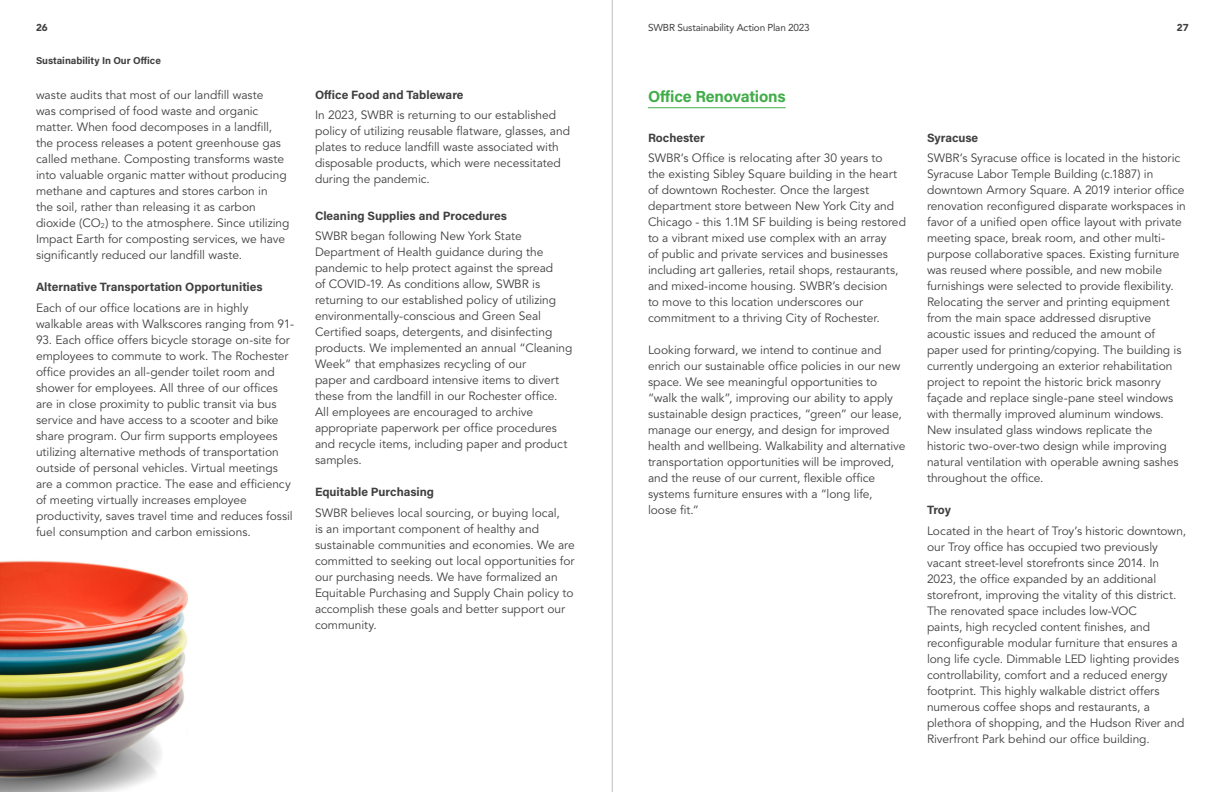
<style>
.page{position:relative;width:1224px;height:792px;background:#fff}
.page>*{position:absolute;margin:0;border:0;box-sizing:border-box;transform-origin:0 0}
.B16{font:700 16px "Acumin Pro";letter-spacing:-.01em;color:#41ad49}
.B12{font:12px/16px "Avenir LT Std";letter-spacing:-.005em;color:#404040}
.H12{font:700 12px "Acumin Pro";color:#404040}
.t1{font:10px "Avenir LT Std";letter-spacing:-.02em;color:#404040}
.H12-2{font:700 10px "Acumin Pro";color:#404040}
.t2{font:900 10px "Avenir LT Std";color:#404040}
</style>
<div class="page">
<hr style="left:648px;top:107px;width:138px;height:1px;background:#41ad49">
<img style="left:0;top:560px;width:188px;height:232px">
<hr style="left:612px;top:0;width:1px;height:792px;background:#bfbfbf">
<p class="t2" style="left:36px;top:21px;width:13px">26</p>
<p class="t1" style="left:648px;top:21px;width:163px">SWBR Sustainability Action Plan 2023</p>
<p class="t2" style="left:1177px;top:21px;width:13px">27</p>
<p class="H12-2" style="left:36px;top:54px;width:126px">Sustainability In Our Office</p>
<p class="B12" style="left:36px;top:87px;width:255px">waste audits that most of our landfill waste<br>was comprised of food waste and organic matter. When food decomposes in a landfill, the process releases a potent greenhouse gas called methane. Composting transforms waste into valuable organic matter without producing methane and captures and stores carbon in<br>the soil, rather than releasing it as carbon dioxide (CO<sub>2</sub>) to the atmosphere. Since utilizing Impact Earth for composting services, we have significantly reduced our landfill waste.</p>
<p class="H12" style="left:36px;top:278px;width:228px">Alternative Transportation Opportunities</p>
<p class="B12" style="left:36px;top:300px;width:260px">Each of our office locations are in highly walkable areas with Walkscores ranging from 91-</p>
<p class="B12" style="left:36px;top:332px;width:258px">93. Each office offers bicycle storage on-site for employees to commute to work. The Rochester office provides an all-gender toilet room and shower for employees. All three of our offices are in close proximity to public transit via bus service and have access to a scooter and bike share program. Our firm supports employees utilizing alternative methods of transportation outside of personal vehicles. Virtual meetings are a common practice. The ease and efficiency of meeting virtually increases employee productivity, saves travel time and reduces fossil fuel consumption and carbon emissions.</p>
<p class="H12" style="left:315px;top:86px;width:150px">Office Food and Tableware</p>
<p class="B12" style="left:315px;top:108px;width:257px">In 2023, SWBR is returning to our established policy of utilizing reusable flatware, glasses, and plates to reduce landfill waste associated with disposable products, which were necessitated during the pandemic.</p>
<p class="H12" style="left:315px;top:207px;width:194px">Cleaning Supplies and Procedures</p>
<p class="B12" style="left:315px;top:229px;width:259px">SWBR began following New York State Department of Health guidance during the pandemic to help protect against the spread<br>of COVID-19. As conditions allow, SWBR is returning to our established policy of utilizing environmentally-conscious and Green Seal Certified soaps, detergents, and disinfecting products. We implemented an annual “Cleaning Week” that emphasizes recycling of our<br>paper and cardboard intensive items to divert these from the landfill in our Rochester office.<br>All employees are encouraged to archive appropriate paperwork per office procedures and recycle items, including paper and product samples.</p>
<p class="H12" style="left:315px;top:484px;width:121px">Equitable Purchasing</p>
<p class="B12" style="left:315px;top:505px;width:261px">SWBR believes local sourcing, or buying local,<br>is an important component of healthy and sustainable communities and economies. We are committed to seeking out local opportunities for our purchasing needs. We have formalized an Equitable Purchasing and Supply Chain policy to accomplish these goals and better support our community.</p>
<p class="B16" style="left:648px;top:85px;width:139px">Office Renovations</p>
<p class="H12" style="left:648px;top:129px;width:58px">Rochester</p>
<p class="B12" style="left:648px;top:150px;width:260px">SWBR’s Office is relocating after 30 years to<br>the existing Sibley Square building in the heart of downtown Rochester. Once the largest department store between New York City and Chicago - this 1.1M SF building is being restored to a vibrant mixed use complex with an array<br>of public and private services and businesses including art galleries, retail shops, restaurants, and mixed-income housing. SWBR’s decision<br>to move to this location underscores our commitment to a thriving City of Rochester.</p>
<p class="B12" style="left:648px;top:342px;width:259px">Looking forward, we intend to continue and enrich our sustainable office policies in our new space. We see meaningful opportunities to “walk the walk”, improving our ability to apply sustainable design practices, “green” our lease, manage our energy, and design for improved health and wellbeing. Walkability and alternative transportation opportunities will be improved, and the reuse of our current, flexible office systems furniture ensures with a “long life,<br>loose fit.”</p>
<p class="H12" style="left:927px;top:129px;width:53px">Syracuse</p>
<p class="B12" style="left:927px;top:150px;width:260px">SWBR’s Syracuse office is located in the historic Syracuse Labor Temple Building (c.1887) in downtown Armory Square. A 2019 interior office renovation reconfigured disparate workspaces in favor of a unified open office layout with private meeting space, break room, and other multi&shy;purpose collaborative spaces. Existing furniture was reused where possible, and new mobile furnishings were selected to provide flexibility.<br>Relocating the server and printing equipment from the main space addressed disruptive acoustic issues and reduced the amount of paper used for printing/copying. The building is currently undergoing an exterior rehabilitation project to repoint the historic brick masonry façade and replace single-pane steel windows with thermally improved aluminum windows.<br>New insulated glass windows replicate the historic two-over-two design while improving natural ventilation with operable awning sashes throughout the office.</p>
<p class="H12" style="left:927px;top:502px;width:26px">Troy</p>
<p class="B12" style="left:927px;top:523px;width:261px">Located in the heart of Troy’s historic downtown, our Troy office has occupied two previously vacant street-level storefronts since 2014. In 2023, the office expanded by an additional storefront, improving the vitality of this district.<br>The renovated space includes low-VOC<br>paints, high recycled content finishes, and reconfigurable modular furniture that ensures a long life cycle. Dimmable LED lighting provides controllability, comfort and a reduced energy footprint. This highly walkable district offers numerous coffee shops and restaurants, a plethora of shopping, and the Hudson River and Riverfront Park behind our office building.</p>
</div>
